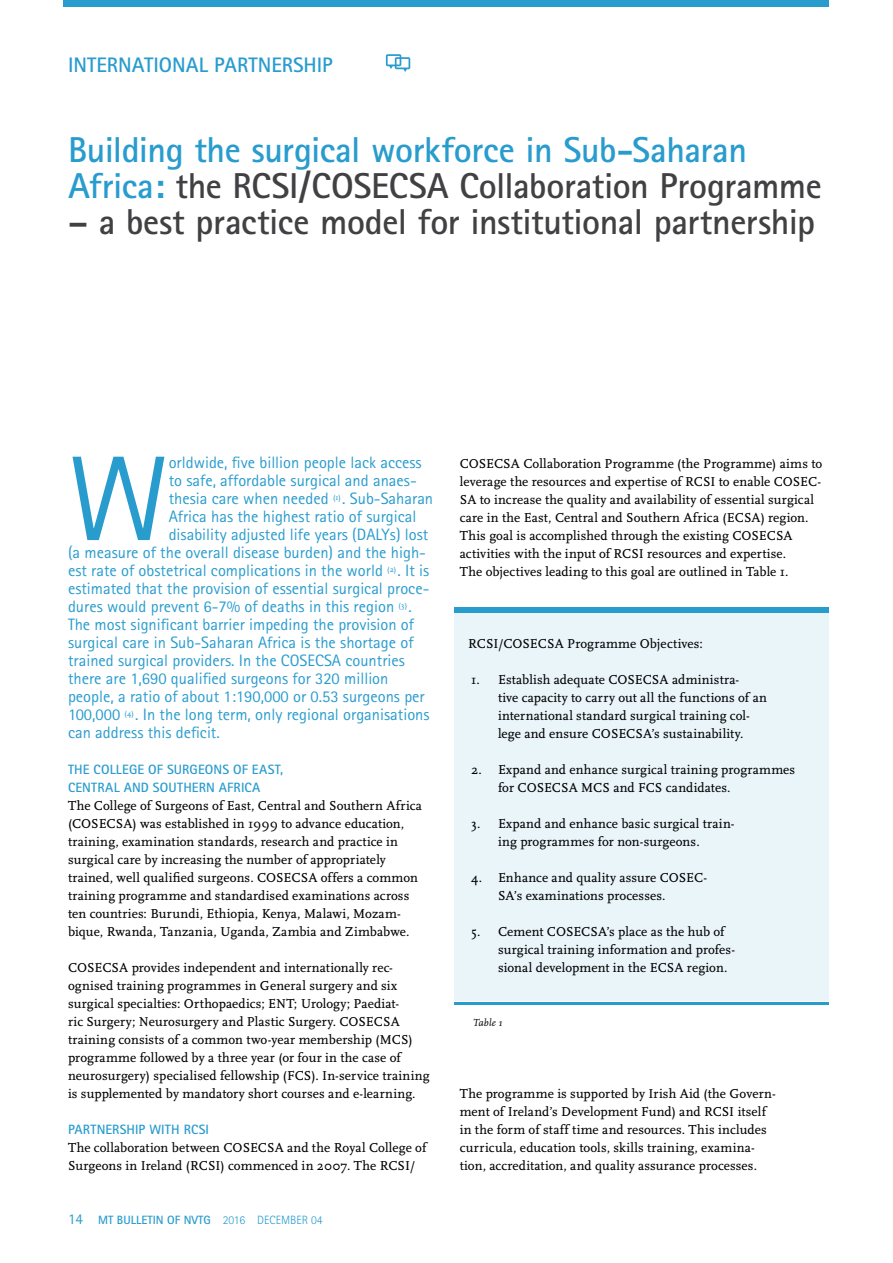
<style>
.page{position:relative;width:893px;height:1263px;background:#fff}
.page>*{position:absolute;margin:0;border:0;box-sizing:border-box;transform-origin:0 0}
.t1{font:120.9px "Rotis Sans Serif";color:#299cce}
.t2{font:700 36px/36px "Rotis Sans Serif";letter-spacing:-.01em;color:#299cce}
.t3{font:700 36px "Rotis Sans Serif";letter-spacing:-.01em;color:#414042}
.t4{font:700 21px "Rotis Sans Serif";color:#299cce}
.t5{font:16.5px "Rotis Sans Serif";color:#299cce}
.t6{font:13.5px/18px "AD Scala Romein";letter-spacing:.01em;color:#000}
.t7{font:700 13.5px/18px "Rotis Sans Serif";letter-spacing:.01em;color:#299cce}
.t8{font:700 12px "Rotis Sans Serif";color:#299cce}
.t9{font:italic 10.5px "AD Scala";letter-spacing:.015em;color:#000}
.s1{color:#414042}
.s2{font-weight:400;font-size:15px}
.s3{font-weight:300}
</style>
<div class="page">
<div style="left:64px;top:0;width:765px;height:7px;background:#299cce"></div>
<svg style="left:386px;top:54px;width:24px;height:18px"></svg>
<div style="left:454px;top:608px;width:375px;height:5px;background:#299cce"></div>
<hr style="left:454px;top:1002px;width:375px;height:2px;background:#299cce">
<div style="left:454px;top:613px;width:375px;height:388px;background:#eaf5fa"></div>
<h3 class="t4" style="left:68px;top:52px;width:266px">INTERNATIONAL PARTNERSHIP</h3>
<h2 class="t2" style="left:68px;top:131px;width:755px">Building the surgical workforce in Sub-Saharan<br>Africa: <span class="s1">the RCSI/COSECSA Collaboration Programme</span></h2>
<h2 class="t3" style="left:68px;top:199px;width:749px">– a best practice model for institutional partnership</h2>
<h1 class="t1" style="left:68px;top:428px;width:102px">W</h1>
<p class="t5" style="left:169px;top:453px;width:254px">orldwide, five billion people lack access</p>
<p class="t5" style="left:169px;top:471px;width:250px">to safe, affordable surgical and anaes-</p>
<p class="t5" style="left:169px;top:489px;width:266px">thesia care when needed <sup>(1)</sup> . Sub-Saharan</p>
<p class="t5" style="left:169px;top:507px;width:249px">Africa has the highest ratio of surgical</p>
<p class="t5" style="left:169px;top:525px;width:261px">disability adjusted life years (DALYs) lost</p>
<p class="t5" style="left:68px;top:543px;width:359px">(a measure of the overall disease burden) and the high-</p>
<p class="t5" style="left:68px;top:561px;width:363px">est rate of obstetrical complications in the world <sup>(2)</sup> . It is</p>
<p class="t5" style="left:68px;top:579px;width:363px">estimated that the provision of essential surgical proce-</p>
<p class="t5" style="left:68px;top:597px;width:345px">dures would prevent 6-7% of deaths in this region <sup>(3)</sup> .</p>
<p class="t5" style="left:68px;top:615px;width:348px">The most significant barrier impeding the provision of</p>
<p class="t5" style="left:68px;top:633px;width:347px">surgical care in Sub-Saharan Africa is the shortage of</p>
<p class="t5" style="left:68px;top:651px;width:338px">trained surgical providers. In the COSECSA countries</p>
<p class="t5" style="left:68px;top:669px;width:322px">there are 1,690 qualified surgeons for 320 million</p>
<p class="t5" style="left:68px;top:687px;width:358px">people, a ratio of about 1:190,000 or 0.53 surgeons per</p>
<p class="t5" style="left:68px;top:705px;width:363px">100,000 <sup>(4)</sup> . In the long term, only regional organisations</p>
<p class="t5" style="left:68px;top:723px;width:153px">can address this deficit.</p>
<p class="t7" style="left:68px;top:760px;width:217px">THE COLLEGE OF SURGEONS OF EAST,<br>CENTRAL AND SOUTHERN AFRICA</p>
<p class="t6" style="left:68px;top:797px;width:356px">The College of Surgeons of East, Central and Southern Africa (COSECSA) was established in 1999 to advance education, training, examination standards, research and practice in surgical care by increasing the number of appropriately trained, well qualified surgeons. COSECSA offers a common training programme and standardised examinations across ten countries: Burundi, Ethiopia, Kenya, Malawi, Mozam&shy;bique, Rwanda, Tanzania, Uganda, Zambia and Zimbabwe.</p>
<p class="t6" style="left:68px;top:959px;width:363px">COSECSA provides independent and internationally rec&shy;ognised training programmes in General surgery and six surgical specialties: Orthopaedics; ENT; Urology; Paediat-<br>ric Surgery; Neurosurgery and Plastic Surgery. COSECSA training consists of a common two-year membership (MCS) programme followed by a three year (or four in the case of neurosurgery) specialised fellowship (FCS). In-service training is supplemented by mandatory short courses and e-learning.</p>
<p class="t7" style="left:68px;top:1120px;width:142px">PARTNERSHIP WITH RCSI</p>
<p class="t6" style="left:68px;top:1139px;width:360px">The collaboration between COSECSA and the Royal College of<br>Surgeons in Ireland (RCSI) commenced in 2007. The RCSI/</p>
<p class="t8" style="left:68px;top:1212px;width:256px"><span class="s2">14</span> MT BULLETIN OF NVTG <span class="s3">2016 DECEMBER 04</span></p>
<p class="t6" style="left:460px;top:455px;width:364px">COSECSA Collaboration Programme (the Programme) aims to leverage the resources and expertise of RCSI to enable COSEC-SA to increase the quality and availability of essential surgical care in the East, Central and Southern Africa (ECSA) region.<br>This goal is accomplished through the existing COSECSA activities with the input of RCSI resources and expertise.<br>The objectives leading to this goal are outlined in Table 1.</p>
<p class="t6" style="left:468px;top:635px;width:236px">RCSI/COSECSA Programme Objectives:</p>
<p class="t6" style="left:498px;top:671px;width:270px;text-indent:-27px">1. Establish adequate COSECSA administra-<br>tive capacity to carry out all the functions of an international standard surgical training col&shy;lege and ensure COSECSA’s sustainability.</p>
<p class="t6" style="left:498px;top:761px;width:299px;text-indent:-27px">2. Expand and enhance surgical training programmes for COSECSA MCS and FCS candidates.</p>
<p class="t6" style="left:471px;top:815px;width:265px;text-align:center">3. Expand and enhance basic surgical train&shy;ing programmes for non-surgeons.</p>
<p class="t6" style="left:498px;top:869px;width:211px;text-indent:-27px">4. Enhance and quality assure COSEC-<br>SA’s examinations processes.</p>
<p class="t6" style="left:498px;top:923px;width:239px;text-indent:-27px">5. Cement COSECSA’s place as the hub of surgical training information and profes&shy;sional development in the ECSA region.</p>
<p class="t9" style="left:473px;top:1017px;width:31px">Table 1</p>
<p class="t6" style="left:460px;top:1085px;width:318px">The programme is supported by Irish Aid (the Govern&shy;ment of Ireland’s Development Fund) and RCSI itself in the form of staff time and resources. This includes curricula, education tools, skills training, examina&shy;tion, accreditation, and quality assurance processes.</p>
</div>
